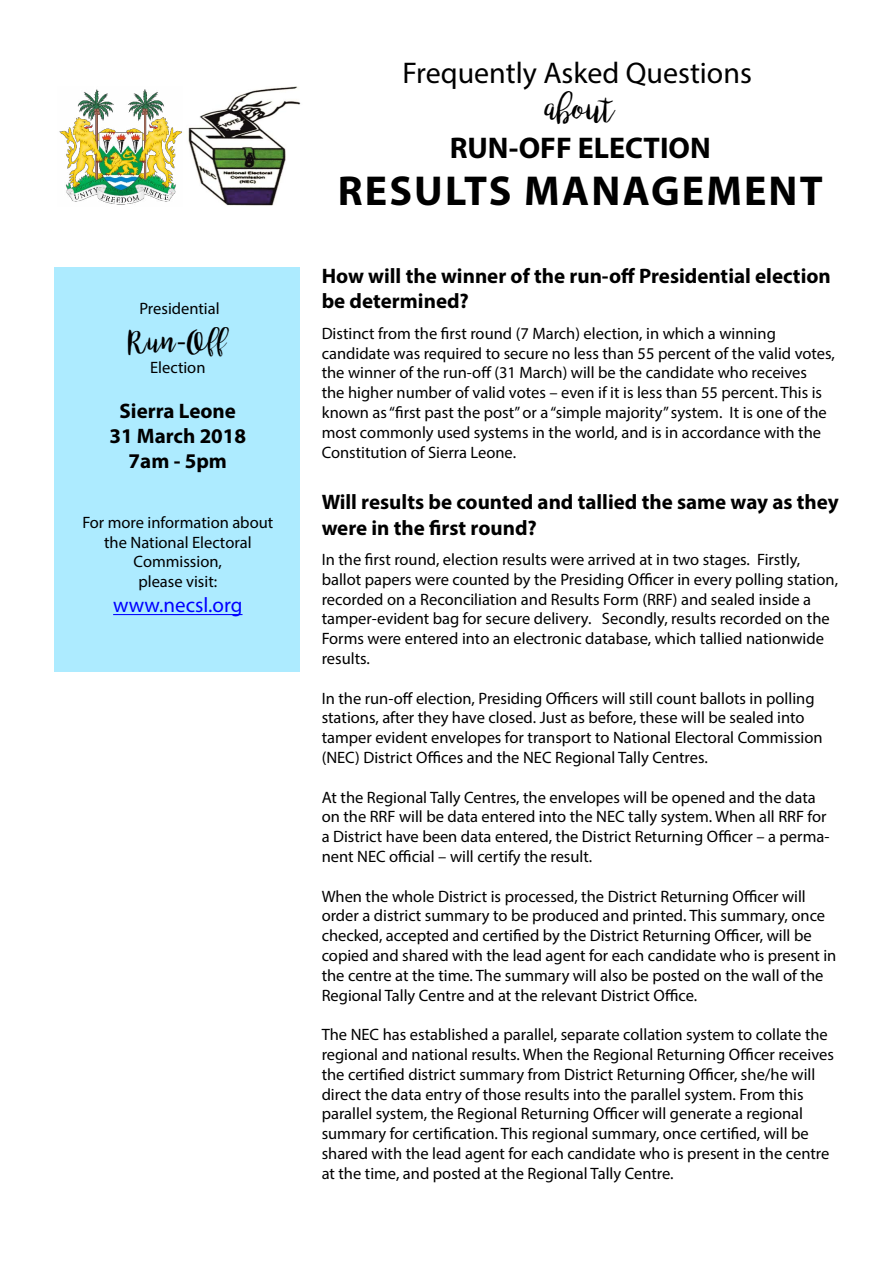
<style>
.page{position:relative;width:893px;height:1263px;background:#fff}
.page>*{position:absolute;margin:0;border:0;box-sizing:border-box;transform-origin:0 0}
.t1{font:700 42px "Myriad Pro";letter-spacing:.05em;color:#000}
.t2{font:36px "bromello";color:#000}
.t3{font:30px "Myriad Pro";color:#000}
.t4{font:700 30px "Myriad Pro";color:#000}
.t5{font:28.5px "bromello";letter-spacing:.04em;color:#000}
.t6{font:700 21px/25.2px "Myriad Pro";color:#000}
.t7{font:21px "Myriad Pro";color:#00f}
.t8{font:16.5px/19.8px "Myriad Pro";color:#000}
.s1{font-family:"Myriad Pro"}
.s2{color:#fff}
</style>
<div class="page">
<div style="left:54px;top:267px;width:245px;height:405px;background:#adebff"></div>
<hr style="left:113px;top:614px;width:129px;height:1px;background:#00f">
<img style="left:59px;top:87px;width:242px;height:119px">
<p class="t8" style="left:139px;top:298px;width:82px">Presidential</p>
<h3 class="t5" style="left:128px;top:324px;width:100px">Run<span class="s1">-</span>Off</h3>
<p class="t8" style="left:150px;top:357px;width:57px">Election</p>
<p class="t6" style="left:109px;top:398px;width:138px;text-align:center">Sierra Leone<br>31 March 2018<br>7am - 5pm</p>
<p class="t8" style="left:82px;top:512px;width:192px;text-align:center">For more information about the National Electoral<br>Commission,<br>please visit:</p>
<p class="t7" style="left:113px;top:592px;width:131px">www.necsl.org</p>
<h3 class="t3" style="left:402px;top:55px;width:357px">Frequently Asked Questions<span class="s2">:</span></h3>
<h2 class="t2" style="left:546px;top:86px;width:70px">about</h2>
<h3 class="t4" style="left:450px;top:128px;width:262px">RUN-OFF ELECTION</h3>
<h1 class="t1" style="left:338px;top:163px;width:486px">RESULTS MANAGEMENT</h1>
<p class="t6" style="left:322px;top:263px;width:511px">How will the winner of the run-off Presidential election be determined?</p>
<p class="t8" style="left:322px;top:323px;width:515px">Distinct from the first round (7 March) election, in which a winning candidate was required to secure no less than 55 percent of the valid votes, the winner of the run-off (31 March) will be the candidate who receives<br>the higher number of valid votes – even if it is less than 55 percent. This is known as “first past the post” or a “simple majority” system. It is one of the most commonly used systems in the world, and is in accordance with the Constitution of Sierra Leone.</p>
<p class="t6" style="left:322px;top:489px;width:519px">Will results be counted and tallied the same way as they were in the first round?</p>
<p class="t8" style="left:322px;top:549px;width:518px">In the first round, election results were arrived at in two stages. Firstly, ballot papers were counted by the Presiding Officer in every polling station, recorded on a Reconciliation and Results Form (RRF) and sealed inside a tamper-evident bag for secure delivery. Secondly, results recorded on the Forms were entered into an electronic database, which tallied nationwide results.</p>
<p class="t8" style="left:322px;top:688px;width:502px">In the run-off election, Presiding Officers will still count ballots in polling stations, after they have closed. Just as before, these will be sealed into tamper evident envelopes for transport to National Electoral Commission (NEC) District Offices and the NEC Regional Tally Centres.</p>
<p class="t8" style="left:322px;top:787px;width:509px">At the Regional Tally Centres, the envelopes will be opened and the data on the RRF will be data entered into the NEC tally system. When all RRF for a District have been data entered, the District Returning Officer – a perma&shy;nent NEC official – will certify the result.</p>
<p class="t8" style="left:322px;top:886px;width:516px">When the whole District is processed, the District Returning Officer will order a district summary to be produced and printed. This summary, once checked, accepted and certified by the District Returning Officer, will be copied and shared with the lead agent for each candidate who is present in the centre at the time. The summary will also be posted on the wall of the Regional Tally Centre and at the relevant District Office.</p>
<p class="t8" style="left:322px;top:1024px;width:514px">The NEC has established a parallel, separate collation system to collate the regional and national results. When the Regional Returning Officer receives the certified district summary from District Returning Officer, she/he will direct the data entry of those results into the parallel system. From this parallel system, the Regional Returning Officer will generate a regional summary for certification. This regional summary, once certified, will be shared with the lead agent for each candidate who is present in the centre at the time, and posted at the Regional Tally Centre.</p>
</div>
